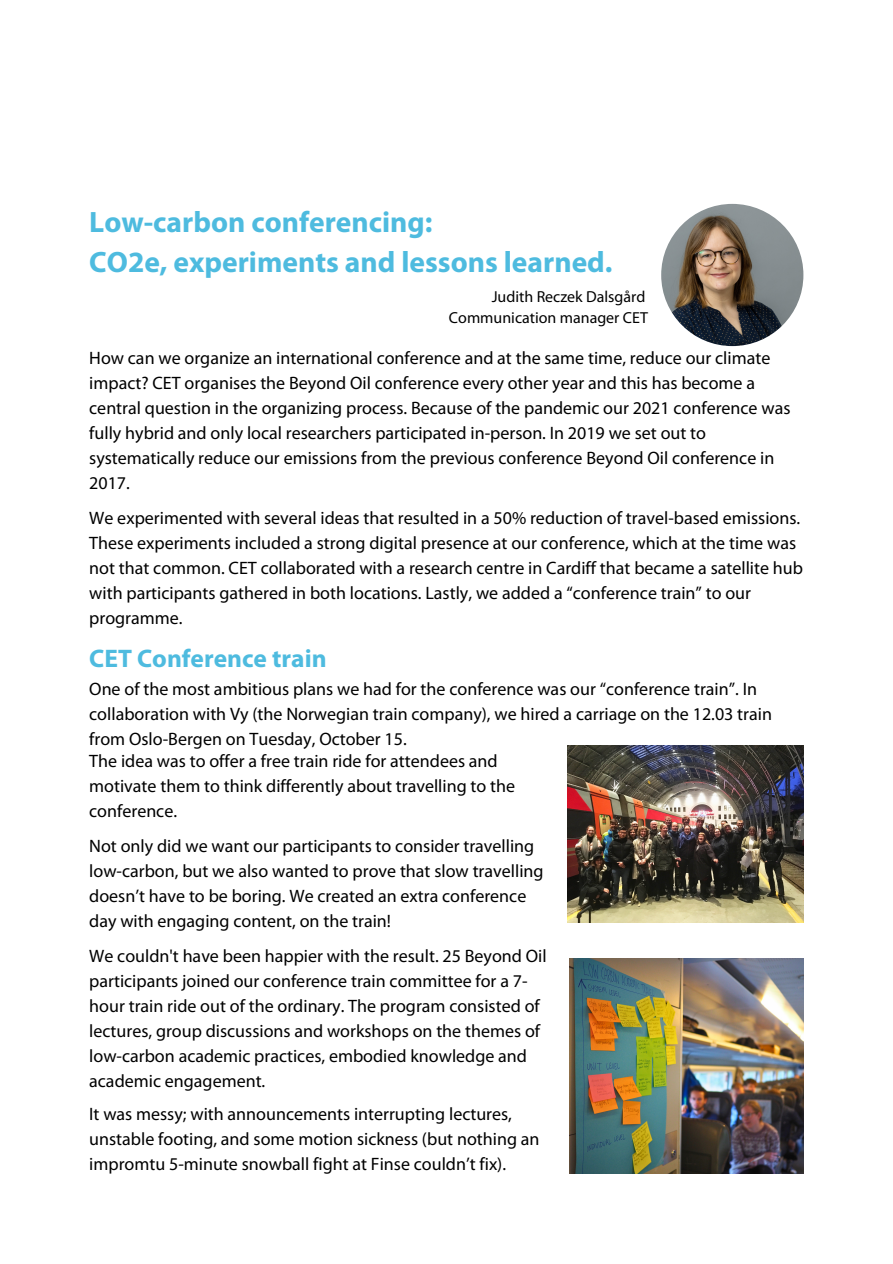
<style>
.page{position:relative;width:893px;height:1264px;background:#fff}
.page>*{position:absolute;margin:0;border:0;box-sizing:border-box;transform-origin:0 0}
.t1{font:700 29.55px "Myriad Pro";color:#4ebbdf}
.t2{font:700 25.5px "Myriad Pro";color:#4ebbdf}
.t3{font:18px/25px "Myriad Pro";color:#000}
.t4{font:15.9px "Myriad Pro";color:#000}
</style>
<div class="page">
<img style="left:661px;top:204px;width:142px;height:142px;border-radius:50%">
<img style="left:569px;top:958px;width:234px;height:215px">
<img style="left:567px;top:746px;width:236px;height:176px">
<p class="t1" style="left:89px;top:209px;width:344px">Low-carbon conferencing:</p>
<p class="t1" style="left:89px;top:250px;width:524px">CO2e, experiments and lessons learned.</p>
<p class="t4" style="left:491px;top:290px;width:155px">Judith Reczek Dalsgård</p>
<p class="t4" style="left:449px;top:311px;width:200px">Communication manager CET</p>
<p class="t3" style="left:89px;top:347px;width:702px">How can we organize an international conference and at the same time, reduce our climate impact? CET organises the Beyond Oil conference every other year and this has become a central question in the organizing process. Because of the pandemic our 2021 conference was fully hybrid and only local researchers participated in-person. In 2019 we set out to systematically reduce our emissions from the previous conference Beyond Oil conference in 2017.</p>
<p class="t3" style="left:89px;top:507px;width:715px">We experimented with several ideas that resulted in a 50% reduction of travel-based emissions.<br>These experiments included a strong digital presence at our conference, which at the time was not that common. CET collaborated with a research centre in Cardiff that became a satellite hub with participants gathered in both locations. Lastly, we added a “conference train” to our programme.</p>
<p class="t2" style="left:89px;top:648px;width:239px">CET Conference train</p>
<p class="t3" style="left:89px;top:678px;width:684px">One of the most ambitious plans we had for the conference was our “conference train”. In collaboration with Vy (the Norwegian train company), we hired a carriage on the 12.03 train from Oslo-Bergen on Tuesday, October 15.</p>
<p class="t3" style="left:89px;top:750px;width:427px">The idea was to offer a free train ride for attendees and motivate them to think differently about travelling to the conference.</p>
<p class="t3" style="left:89px;top:835px;width:456px">Not only did we want our participants to consider travelling low-carbon, but we also wanted to prove that slow travelling doesn’t have to be boring. We created an extra conference day with engaging content, on the train!</p>
<p class="t3" style="left:89px;top:945px;width:459px">We couldn't have been happier with the result. 25 Beyond Oil participants joined our conference train committee for a 7- hour train ride out of the ordinary. The program consisted of lectures, group discussions and workshops on the themes of low-carbon academic practices, embodied knowledge and academic engagement.</p>
<p class="t3" style="left:89px;top:1103px;width:451px">It was messy; with announcements interrupting lectures, unstable footing, and some motion sickness (but nothing an impromtu 5-minute snowball fight at Finse couldn’t fix).</p>
</div>
